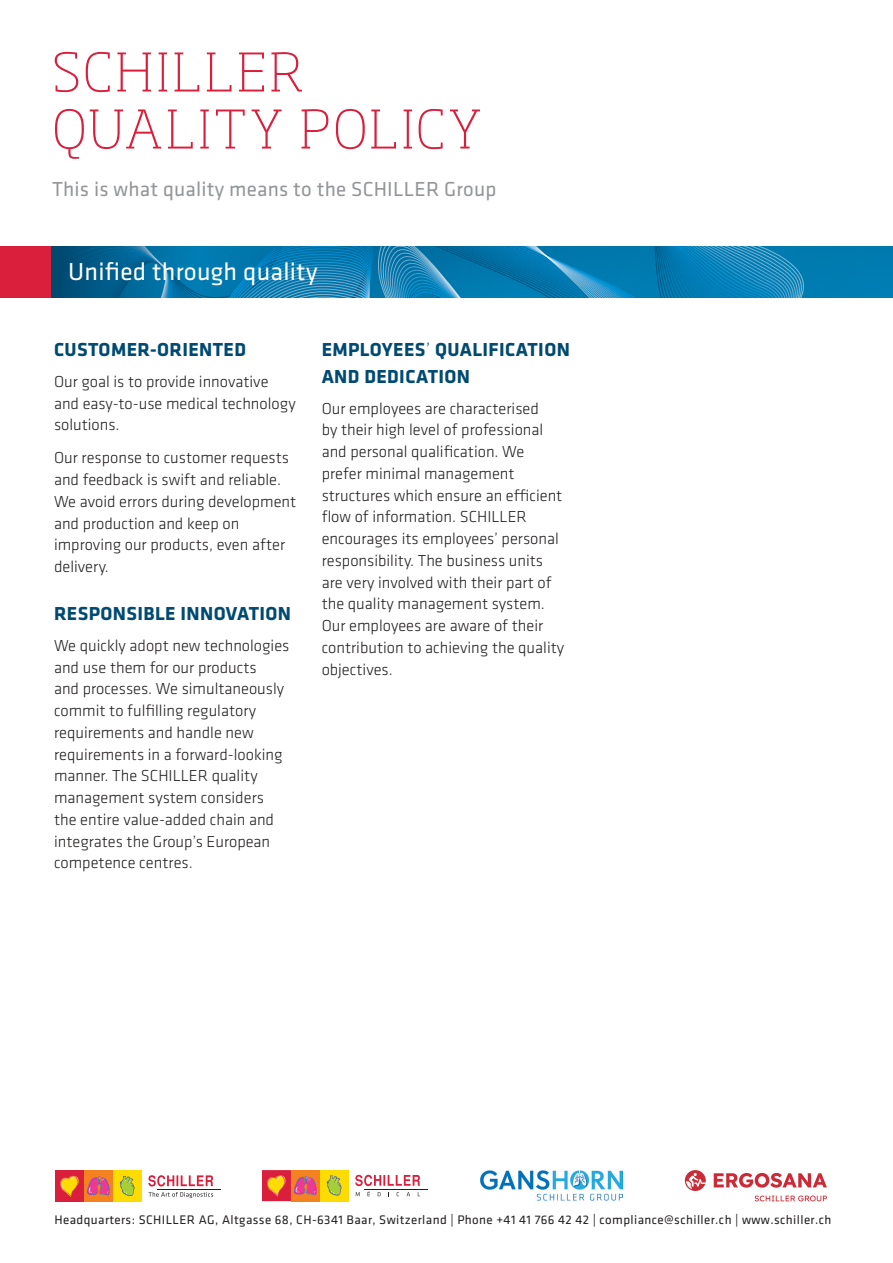
<style>
.page{position:relative;width:893px;height:1263px;background:#fff}
.page>*{position:absolute;margin:0;border:0;box-sizing:border-box;transform-origin:0 0}
.t1{font:200 52.5px/57px "Soho Pro";letter-spacing:.05em;color:#da1f3d}
.t2{font:25.5px "Klavika";letter-spacing:.01em;color:#fff}
.t3{font:21px "Klavika";letter-spacing:.01em;color:#939598}
.t4{font:700 19.5px/26.8px "Klavika";letter-spacing:.02em;color:#004a72}
.t5{font:300 16.5px/21.8px "Klavika";color:#231f20}
.t6{font:12.9px "Klavika";letter-spacing:.03em;color:#231f20}
.s1{font-weight:300}
</style>
<div class="page">
<div style="left:0;top:246px;width:51px;height:51px;background:#da1f3d"></div>
<svg style="left:51px;top:246px;width:842px;height:51px;background:#0a7aad"></svg>
<img style="left:480px;top:1170px;width:142px;height:31px">
<svg style="left:149px;top:1192px;width:64px;height:6px"></svg>
<hr style="left:157px;top:1189px;width:64px;height:1px;background:#231f20">
<svg style="left:148px;top:1175px;width:65px;height:11px"></svg>
<div style="left:55px;top:1170px;width:29px;height:31px;background:#da1f3d"></div>
<svg style="left:60px;top:1176px;width:19px;height:21px"></svg>
<div style="left:84px;top:1170px;width:29px;height:31px;background:#f58220"></div>
<svg style="left:87px;top:1176px;width:23px;height:20px"></svg>
<div style="left:113px;top:1170px;width:29px;height:31px;background:#ffdc01"></div>
<svg style="left:119px;top:1175px;width:16px;height:21px"></svg>
<hr style="left:364px;top:1189px;width:64px;height:1px;background:#231f20">
<div style="left:291px;top:1170px;width:29px;height:31px;background:#f58220"></div>
<svg style="left:263px;top:1170px;width:54px;height:31px"></svg>
<div style="left:320px;top:1170px;width:29px;height:31px;background:#ffdc01"></div>
<svg style="left:326px;top:1175px;width:15px;height:21px"></svg>
<svg style="left:355px;top:1175px;width:65px;height:21px"></svg>
<svg style="left:714px;top:1173px;width:113px;height:15px"></svg>
<svg style="left:685px;top:1170px;width:21px;height:21px"></svg>
<svg style="left:755px;top:1195px;width:72px;height:6px"></svg>
<h1 class="t1" style="left:52px;top:39px;width:431px">SCHILLER<br>QUALITY POLICY</h1>
<p class="t3" style="left:52px;top:175px;width:446px">This is what quality means to the SCHILLER Group</p>
<h2 class="t2" style="left:68px;top:255px;width:251px">Unified through quality</h2>
<p class="t4" style="left:54px;top:336px;width:194px">CUSTOMER-ORIENTED</p>
<p class="t5" style="left:54px;top:370px;width:243px">Our goal is to provide innovative and easy-to-use medical technology solutions.</p>
<p class="t5" style="left:54px;top:447px;width:244px">Our response to customer requests and feedback is swift and reliable.<br>We avoid errors during development and production and keep on improving our products, even after delivery.</p>
<p class="t4" style="left:54px;top:599px;width:239px">RESPONSIBLE INNOVATION</p>
<p class="t5" style="left:54px;top:634px;width:237px">We quickly adopt new technologies and use them for our products<br>and processes. We simultaneously commit to fulfilling regulatory requirements and handle new requirements in a forward-looking manner. The SCHILLER quality management system considers the entire value-added chain and integrates the Group’s European competence centres.</p>
<p class="t4" style="left:322px;top:336px;width:250px">EMPLOYEES<span class="s1">’</span> QUALIFICATION<br>AND DEDICATION</p>
<p class="t5" style="left:322px;top:397px;width:244px">Our employees are characterised<br>by their high level of professional and personal qualification. We prefer minimal management structures which ensure an efficient flow of information. SCHILLER encourages its employees’ personal responsibility. The business units are very involved with their part of the quality management system.<br>Our employees are aware of their contribution to achieving the quality objectives.</p>
<p class="t6" style="left:54px;top:1211px;width:778px">Headquarters: SCHILLER AG, Altgasse 68, CH-6341 Baar, Switzerland | Phone +41 41 766 42 42 | compliance@schiller.ch | www.schiller.ch</p>
</div>
